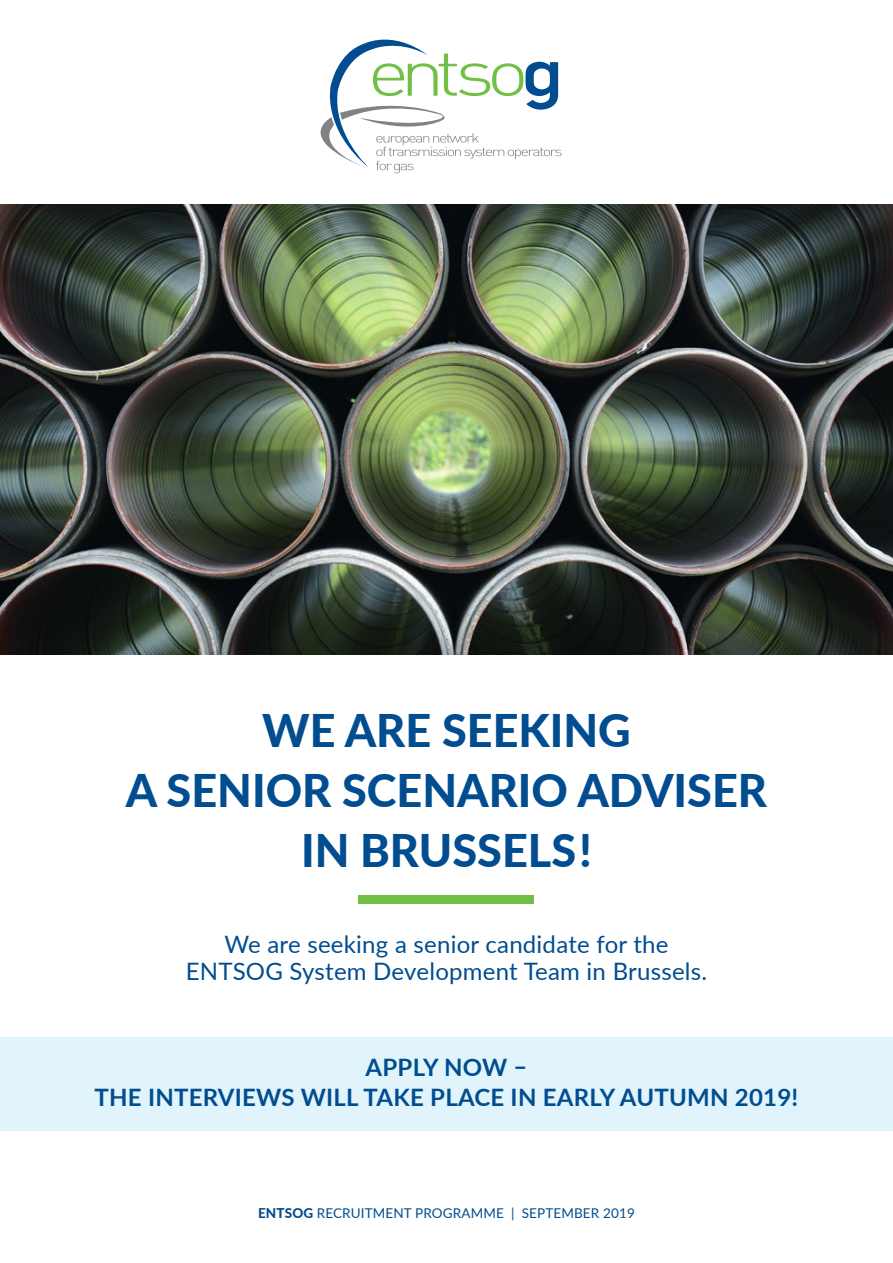
<style>
.page{position:relative;width:893px;height:1263px;background:#fff}
.page>*{position:absolute;margin:0;border:0;box-sizing:border-box;transform-origin:0 0}
.kapitel_head_36pt{font:800 45px/60px "Lato";color:#014d90;text-align:center}
.subhead_1_12pt{font:24px/27px "Lato";letter-spacing:.01em;color:#014d90;text-align:center}
.subhead_1_12pt-2{font:700 24px/30px "Lato";letter-spacing:.01em;color:#014d90;text-align:center}
.subhead_1_12pt-3{font:13.5px "Lato";letter-spacing:.01em;color:#014d90}
.s1{font-weight:800}
</style>
<div class="page">
<div style="left:0;top:1037px;width:893px;height:94px;background:#e1f4fc"></div>
<div style="left:359px;top:895px;width:175px;height:9px;background:#71bf44"></div>
<svg style="left:320px;top:39px;width:242px;height:134px"></svg>
<img style="left:0;top:204px;width:893px;height:451px">
<p class="kapitel_head_36pt" style="left:126px;top:699px;width:643px">WE ARE SEEKING<br>A SENIOR SCENARIO ADVISER<br>IN BRUSSELS !</p>
<p class="subhead_1_12pt" style="left:186px;top:929px;width:523px">We are seeking a senior candidate for the<br>ENTSOG System Development Team in Brussels.</p>
<p class="subhead_1_12pt-2" style="left:95px;top:1051px;width:705px">APPLY NOW –<br>THE INTERVIEWS WILL TAKE PLACE IN EARLY AUTUMN 2019!</p>
<p class="subhead_1_12pt-3" style="left:258px;top:1203px;width:378px"><span class="s1">ENTSOG</span> RECRUITMENT PROGRAMME | SEPTEMBER 2019</p>
</div>
